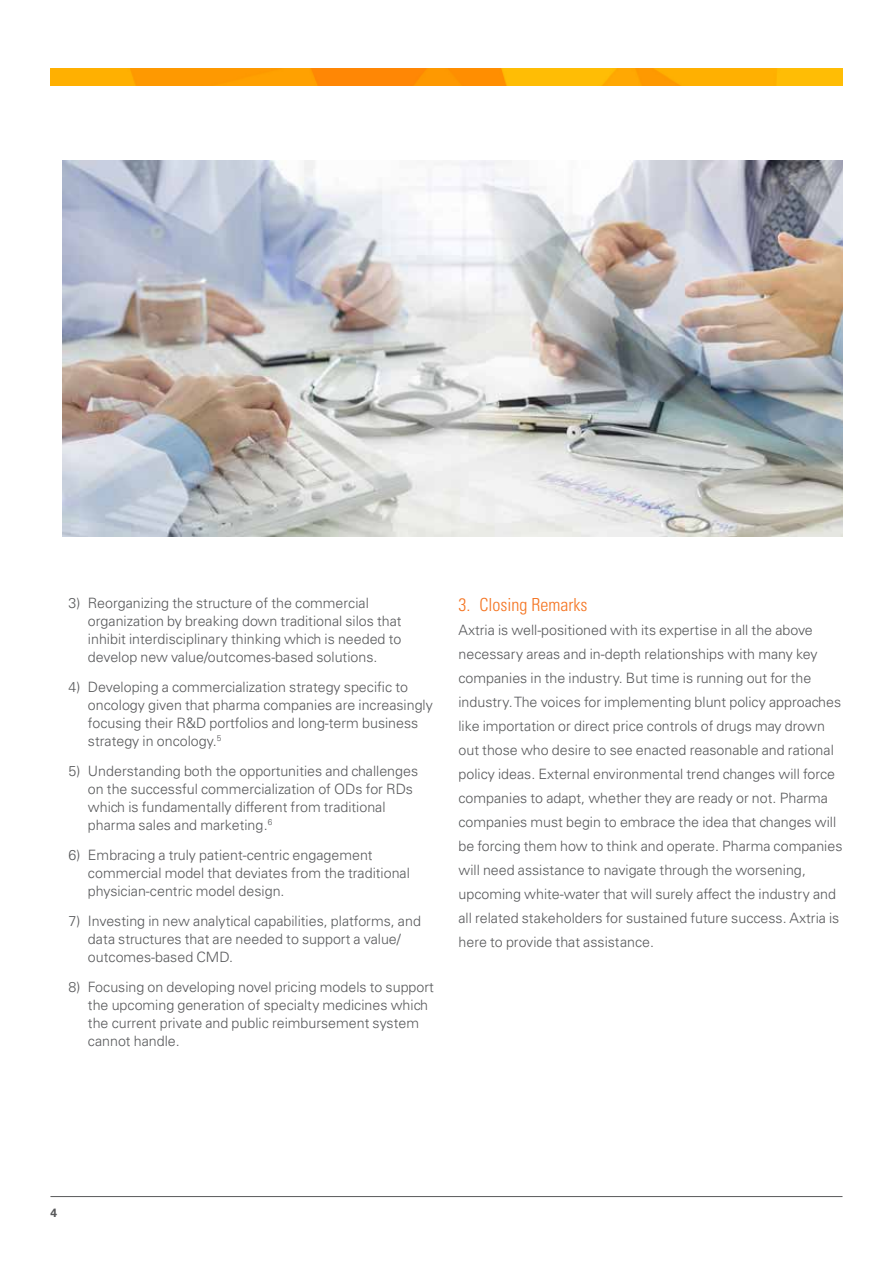
<style>
.page{position:relative;width:893px;height:1263px;background:#fff}
.page>*{position:absolute;margin:0;border:0;box-sizing:border-box;transform-origin:0 0}
.t1{font:300 condensed 18px "Univers LT Std";color:#f47421}
.t2{font:300 14.25px/18px "Univers LT Std";color:#58595b}
.t3{font:700 12px "Univers LT Std";color:#58595b}
</style>
<div class="page">
<img style="left:50px;top:68px;width:792px;height:17px">
<hr style="left:50px;top:1196px;width:792px;height:1px;background:#58595b">
<img style="left:62px;top:160px;width:780px;height:376px">
<p class="t2" style="left:88px;top:593px;width:315px;text-indent:-19px">3) Reorganizing the structure of the commercial organization by breaking down traditional silos that inhibit interdisciplinary thinking which is needed to develop new value/outcomes-based solutions.</p>
<p class="t2" style="left:88px;top:677px;width:346px;text-indent:-19px">4) Developing a commercialization strategy specific to oncology given that pharma companies are increasingly focusing their R&amp;D portfolios and long-term business strategy in oncology.<sup>5</sup></p>
<p class="t2" style="left:88px;top:761px;width:332px;text-indent:-19px">5) Understanding both the opportunities and challenges on the successful commercialization of ODs for RDs which is fundamentally different from traditional pharma sales and marketing.<sup>6</sup></p>
<p class="t2" style="left:88px;top:845px;width:323px;text-indent:-19px">6) Embracing a truly patient-centric engagement commercial model that deviates from the traditional physician-centric model design.</p>
<p class="t2" style="left:88px;top:911px;width:334px;text-indent:-19px">7) Investing in new analytical capabilities, platforms, and data structures that are needed to support a value/ outcomes-based CMD.</p>
<p class="t2" style="left:88px;top:977px;width:347px;text-indent:-19px">8) Focusing on developing novel pricing models to support the upcoming generation of specialty medicines which the current private and public reimbursement system cannot handle.</p>
<p class="t1" style="left:458px;top:593px;width:130px">3. Closing Remarks</p>
<p class="t2" style="left:458px;top:617px;width:385px;line-height:24px">Axtria is well-positioned with its expertise in all the above necessary areas and in-depth relationships with many key companies in the industry. But time is running out for the industry. The voices for implementing blunt policy approaches like importation or direct price controls of drugs may drown out those who desire to see enacted reasonable and rational policy ideas. External environmental trend changes will force companies to adapt, whether they are ready or not. Pharma companies must begin to embrace the idea that changes will be forcing them how to think and operate. Pharma companies will need assistance to navigate through the worsening, upcoming white-water that will surely affect the industry and all related stakeholders for sustained future success. Axtria is here to provide that assistance.</p>
<p class="t3" style="left:50px;top:1205px;width:8px">4</p>
</div>
